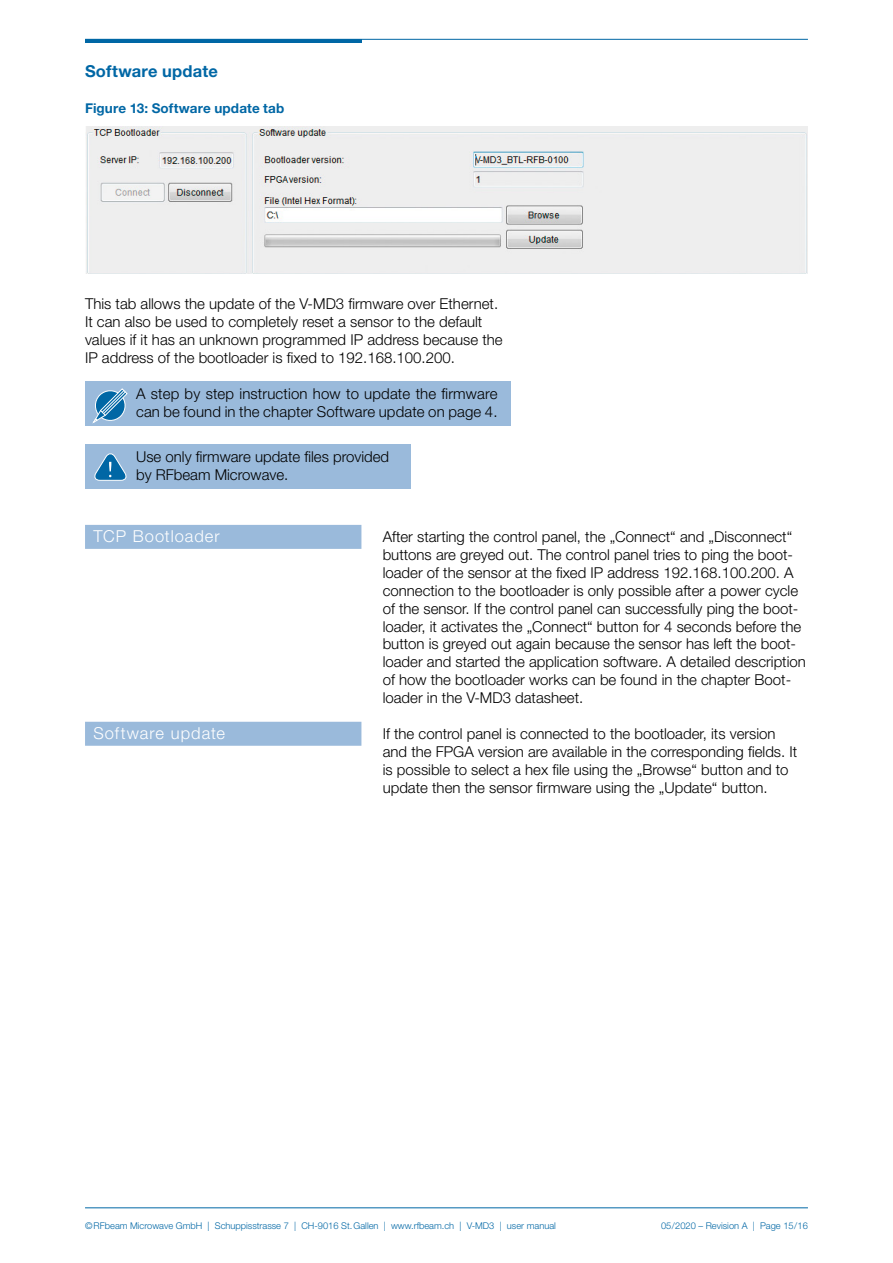
<style>
.page{position:relative;width:893px;height:1263px;background:#fff}
.page>*{position:absolute;margin:0;border:0;box-sizing:border-box;transform-origin:0 0}
.t1{font:300 16.5px "Helvetica Neue LT Std";letter-spacing:.06em;color:#fff}
.t2{font:700 16.5px "Helvetica Neue LT Std";letter-spacing:.015em;color:#0067a5}
.t3{font:300 15px/17.9px "Helvetica Neue LT Std";color:#000}
.t4{font:700 13.5px "Helvetica Neue LT Std";letter-spacing:.01em;color:#0067a5}
.t5{font:300 9.3px "Helvetica Neue LT Std";color:#0067a5}
</style>
<div class="page">
<hr style="left:85px;top:1207px;width:723px;height:1px;background:#0067a5">
<hr style="left:85px;top:39px;width:723px;height:1px;background:#0067a5">
<hr style="left:85px;top:39px;width:276px;height:4px;background:#0067a5">
<img style="left:86px;top:127px;width:722px;height:147px">
<div style="left:85px;top:381px;width:425px;height:45px;background:#9abadb"></div>
<svg style="left:92px;top:388px;width:36px;height:36px"></svg>
<div style="left:85px;top:444px;width:326px;height:44px;background:#9abadb"></div>
<svg style="left:94px;top:453px;width:33px;height:28px"></svg>
<div style="left:85px;top:525px;width:276px;height:24px;background:#9abadb"></div>
<div style="left:85px;top:722px;width:276px;height:24px;background:#9abadb"></div>
<p class="t2" style="left:85px;top:61px;width:134px">Software update</p>
<p class="t4" style="left:85px;top:99px;width:201px">Figure 13: Software update tab</p>
<p class="t3" style="left:85px;top:295px;width:419px">This tab allows the update of the V-MD3 firmware over Ethernet.<br>It can also be used to completely reset a sensor to the default values if it has an unknown programmed IP address because the IP address of the bootloader is fixed to 192.168.100.200.</p>
<p class="t3" style="left:136px;top:385px;width:363px">A step by step instruction how to update the firmware can be found in the chapter Software update on page 4.</p>
<p class="t3" style="left:136px;top:447px;width:255px">Use only firmware update files provided by RFbeam Microwave.</p>
<p class="t1" style="left:94px;top:526px;width:128px">TCP Bootloader</p>
<p class="t1" style="left:94px;top:723px;width:133px">Software update</p>
<p class="t3" style="left:383px;top:527px;width:425px">After starting the control panel, the „Connect“ and „Disconnect“ buttons are greyed out. The control panel tries to ping the boot&shy;loader of the sensor at the fixed IP address 192.168.100.200. A connection to the bootloader is only possible after a power cycle of the sensor. If the control panel can successfully ping the boot&shy;loader, it activates the „Connect“ button for 4 seconds before the button is greyed out again because the sensor has left the boot&shy;loader and started the application software. A detailed description of how the bootloader works can be found in the chapter Boot&shy;loader in the V-MD3 datasheet.</p>
<p class="t3" style="left:383px;top:724px;width:416px">If the control panel is connected to the bootloader, its version and the FPGA version are available in the corresponding fields. It is possible to select a hex file using the „Browse“ button and to update then the sensor firmware using the „Update“ button.</p>
<p class="t5" style="left:85px;top:1220px;width:472px">©RFbeam Microwave GmbH | Schuppisstrasse 7 | CH-9016 St.Gallen | www.rfbeam.ch | V-MD3 | user manual</p>
<p class="t5" style="left:661px;top:1220px;width:148px">05/2020 – Revision A | Page 15/16</p>
</div>
